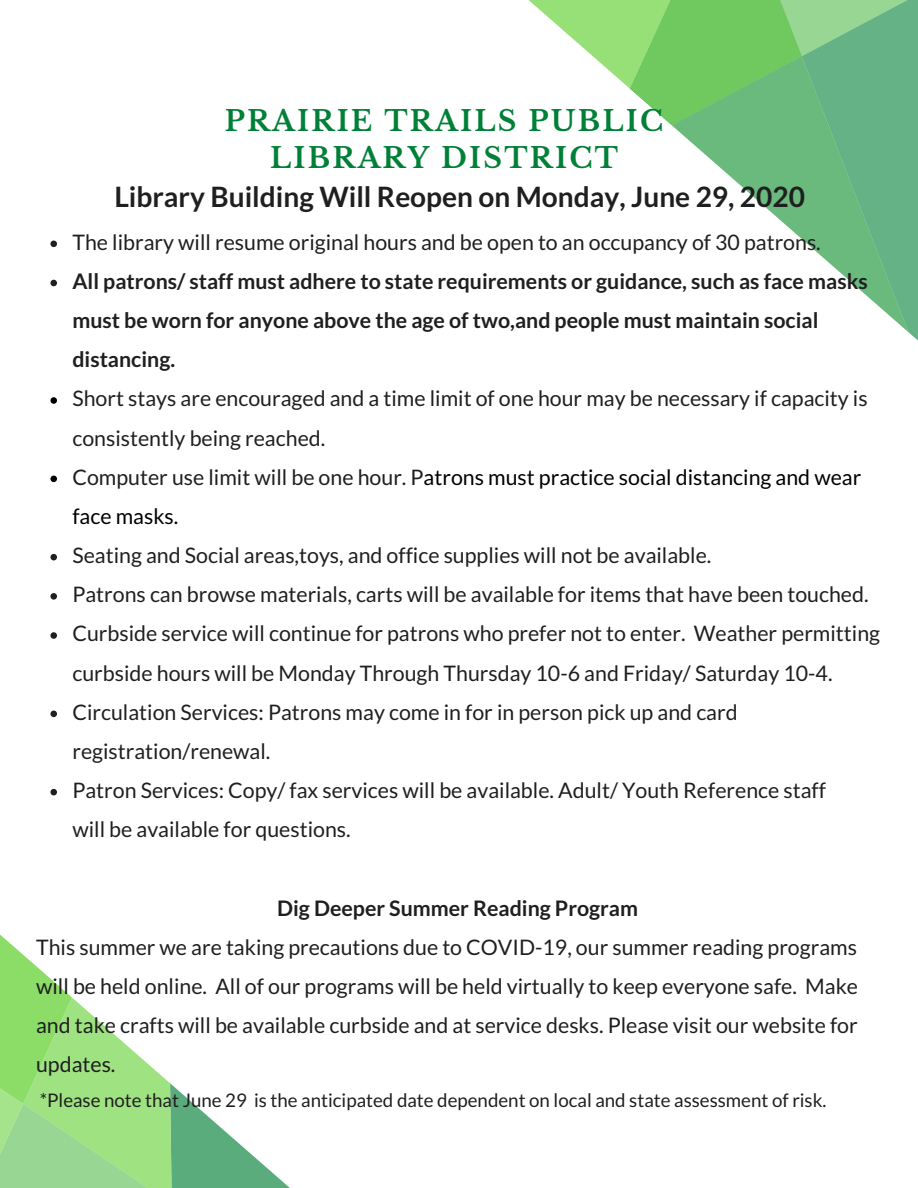
<style>
.page{position:relative;width:918px;height:1188px;background:#fff}
.page>*{position:absolute;margin:0;border:0;box-sizing:border-box;transform-origin:0 0}
.t1{font:700 28.05px "Lato";color:#1f1f1f}
.t2{font:700 28.05px/37.2px "Libre Baskerville";letter-spacing:.08em;color:#008037;text-align:center}
.t3{font:21.3px/39.2px "Lato";color:#1f1f1f}
.t4{font:700 21.3px/39.2px "Lato";color:#1f1f1f}
.t5{font:21.3px "Lato";color:#000}
.t6{font:18.75px "Lato";color:#1f1f1f}
.s1{color:#000}
</style>
<div class="page">
<svg style="left:717px;top:165px;width:31px;height:27px"></svg>
<svg style="left:748px;top:95px;width:170px;height:246px"></svg>
<svg style="left:637px;top:95px;width:226px;height:70px;fill:#6ab97d"></svg>
<svg style="left:528px;top:0;width:390px;height:95px;background:#8cd088"></svg>
<svg style="left:0;top:935px;width:290px;height:253px"></svg>
<svg style="left:50px;top:241px;width:7px;height:6px"></svg>
<svg style="left:50px;top:280px;width:7px;height:6px"></svg>
<svg style="left:50px;top:397px;width:7px;height:7px"></svg>
<svg style="left:50px;top:476px;width:7px;height:6px"></svg>
<svg style="left:50px;top:554px;width:7px;height:6px"></svg>
<svg style="left:50px;top:593px;width:7px;height:7px"></svg>
<svg style="left:50px;top:632px;width:7px;height:7px"></svg>
<svg style="left:50px;top:711px;width:7px;height:6px"></svg>
<svg style="left:50px;top:789px;width:7px;height:6px"></svg>
<h1 class="t2" style="left:225px;top:102px;width:440px">PRAIRIE TRAILS PUBLIC<br>LIBRARY DISTRICT</h1>
<h1 class="t1" style="left:114px;top:179px;width:692px">Library Building Will Reopen on Monday, June 29, 2020</h1>
<p class="t3" style="left:72px;top:222px;width:750px">The library will resume original hours and be open to an occupancy of 30 patrons.</p>
<p class="t4" style="left:72px;top:261px;width:797px">All patrons/ staff must adhere to state requirements or guidance, such as face masks must be worn for anyone above the age of two,and people must maintain social distancing.</p>
<p class="t3" style="left:72px;top:379px;width:797px">Short stays are encouraged and a time limit of one hour may be necessary if capacity is consistently being reached.<br>Computer use limit will be one hour. P<span class="s1">atrons must practice social distancing and wear</span></p>
<p class="t5" style="left:72px;top:503px;width:107px">face masks.</p>
<p class="t3" style="left:72px;top:535px;width:809px">Seating and Social areas,toys, and office supplies will not be available.<br>Patrons can browse materials, carts will be available for items that have been touched.<br>Curbside service will continue for patrons who prefer not to enter. Weather permitting curbside hours will be Monday Through Thursday 10-6 and Friday/ Saturday 10-4.<br>Circulation Services: Patrons may come in for in person pick up and card registration/renewal.<br>Patron Services: Copy/ fax services will be available. Adult/ Youth Reference staff</p>
<p class="t3" style="left:72px;top:809px;width:280px">will be available for questions.</p>
<p class="t4" style="left:277px;top:888px;width:362px">Dig Deeper Summer Reading Program</p>
<p class="t3" style="left:36px;top:927px;width:823px;text-align:justify">This summer we are taking precautions due to COVID-19, our summer reading programs will be held online. All of our programs will be held virtually to keep everyone safe. Make and take crafts will be available curbside and at service desks. Please visit our website for updates.</p>
<p class="t6" style="left:40px;top:1089px;width:788px">*Please note that June 29 is the anticipated date dependent on local and state assessment of risk.</p>
</div>
